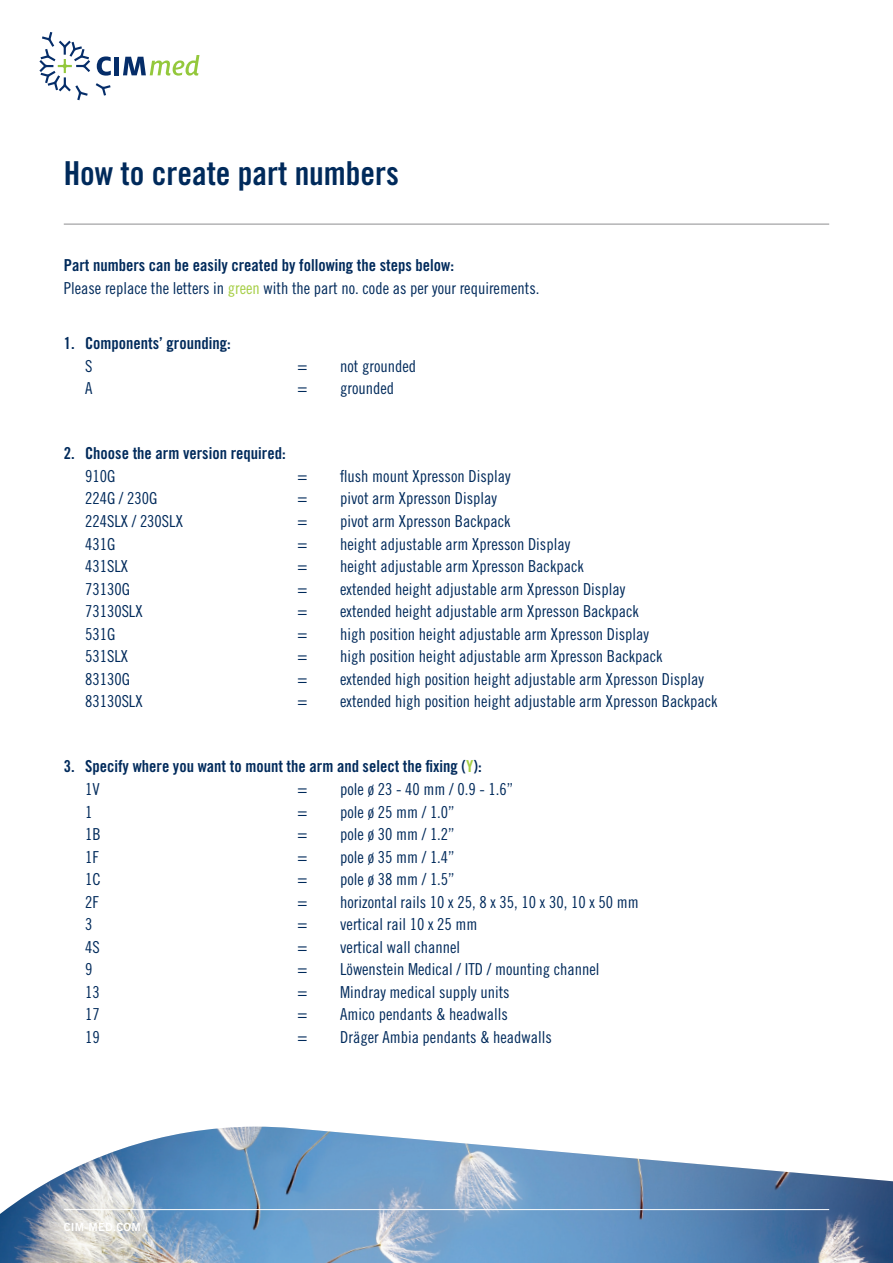
<style>
.page{position:relative;width:893px;height:1263px;background:#fff}
.page>*{position:absolute;margin:0;border:0;box-sizing:border-box;transform-origin:0 0}
.t1{font:33px "Trade Gothic LT Std Bd Cn 20";color:#002a5b}
.t2{font:16.5px "Trade Gothic LT Std Cn 18";color:#002a5b}
.t3{font:16.5px "Trade Gothic LT Std Bd Cn 20";color:#002a5b}
.t4{font:11.25px "Trade Gothic LT Std Bd 2";letter-spacing:.02em;color:#fff}
.s1{color:#a5ce44}
</style>
<div class="page">
<svg style="left:96px;top:83px;width:15px;height:13px"></svg>
<svg style="left:97px;top:56px;width:14px;height:20px"></svg>
<div style="left:114px;top:57px;width:5px;height:18px;background:#052d69"></div>
<svg style="left:123px;top:55px;width:76px;height:21px"></svg>
<svg style="left:39px;top:32px;width:51px;height:68px"></svg>
<hr style="left:64px;top:224px;width:765px;height:1px;background:#8e8e8f">
<img style="left:0;top:1127px;width:893px;height:136px">
<hr style="left:64px;top:1209px;width:765px;height:1px;background:#fff">
<h1 class="t1" style="left:64px;top:154px;width:337px">How to create part numbers</h1>
<p class="t3" style="left:64px;top:255px;width:392px">Part numbers can be easily created by following the steps below:</p>
<p class="t2" style="left:64px;top:278px;width:477px">Please replace the letters in <span class="s1">green</span> with the part no. code as per your requirements.</p>
<p class="t3" style="left:64px;top:333px;width:168px">1. Components’ grounding:</p>
<p class="t2" style="left:85px;top:356px;width:9px">S</p>
<p class="t2" style="left:298px;top:356px;width:11px">=</p>
<p class="t2" style="left:340px;top:356px;width:78px">not grounded</p>
<p class="t2" style="left:85px;top:378px;width:9px">A</p>
<p class="t2" style="left:298px;top:378px;width:11px">=</p>
<p class="t2" style="left:340px;top:378px;width:56px">grounded</p>
<p class="t3" style="left:64px;top:444px;width:223px">2. Choose the arm version required:</p>
<p class="t2" style="left:85px;top:466px;width:32px">910G</p>
<p class="t2" style="left:298px;top:466px;width:11px">=</p>
<p class="t2" style="left:340px;top:466px;width:172px">flush mount Xpresson Display</p>
<p class="t2" style="left:85px;top:489px;width:74px">224G / 230G</p>
<p class="t2" style="left:298px;top:489px;width:11px">=</p>
<p class="t2" style="left:340px;top:489px;width:158px">pivot arm Xpresson Display</p>
<p class="t2" style="left:85px;top:511px;width:100px">224SLX / 230SLX</p>
<p class="t2" style="left:298px;top:511px;width:11px">=</p>
<p class="t2" style="left:340px;top:511px;width:172px">pivot arm Xpresson Backpack</p>
<p class="t2" style="left:85px;top:534px;width:32px">431G</p>
<p class="t2" style="left:298px;top:534px;width:11px">=</p>
<p class="t2" style="left:340px;top:534px;width:231px">height adjustable arm Xpresson Display</p>
<p class="t2" style="left:85px;top:556px;width:45px">431SLX</p>
<p class="t2" style="left:298px;top:556px;width:11px">=</p>
<p class="t2" style="left:340px;top:556px;width:245px">height adjustable arm Xpresson Backpack</p>
<p class="t2" style="left:85px;top:579px;width:46px">73130G</p>
<p class="t2" style="left:298px;top:579px;width:11px">=</p>
<p class="t2" style="left:340px;top:579px;width:286px">extended height adjustable arm Xpresson Display</p>
<p class="t2" style="left:85px;top:601px;width:59px">73130SLX</p>
<p class="t2" style="left:298px;top:601px;width:11px">=</p>
<p class="t2" style="left:340px;top:601px;width:300px">extended height adjustable arm Xpresson Backpack</p>
<p class="t2" style="left:85px;top:624px;width:32px">531G</p>
<p class="t2" style="left:298px;top:624px;width:11px">=</p>
<p class="t2" style="left:340px;top:624px;width:310px">high position height adjustable arm Xpresson Display</p>
<p class="t2" style="left:85px;top:646px;width:45px">531SLX</p>
<p class="t2" style="left:298px;top:646px;width:11px">=</p>
<p class="t2" style="left:340px;top:646px;width:324px">high position height adjustable arm Xpresson Backpack</p>
<p class="t2" style="left:85px;top:669px;width:46px">83130G</p>
<p class="t2" style="left:298px;top:669px;width:11px">=</p>
<p class="t2" style="left:340px;top:669px;width:365px">extended high position height adjustable arm Xpresson Display</p>
<p class="t2" style="left:85px;top:691px;width:59px">83130SLX</p>
<p class="t2" style="left:298px;top:691px;width:11px">=</p>
<p class="t2" style="left:340px;top:691px;width:379px">extended high position height adjustable arm Xpresson Backpack</p>
<p class="t3" style="left:64px;top:756px;width:419px">3. Specify where you want to mount the arm and select the fixing (<span class="s1">Y</span>):</p>
<p class="t2" style="left:85px;top:779px;width:16px">1V</p>
<p class="t2" style="left:298px;top:779px;width:11px">=</p>
<p class="t2" style="left:340px;top:779px;width:175px">pole ø 23 - 40 mm / 0.9 - 1.6”</p>
<p class="t2" style="left:85px;top:802px;width:9px">1</p>
<p class="t2" style="left:298px;top:802px;width:11px">=</p>
<p class="t2" style="left:340px;top:802px;width:116px">pole ø 25 mm / 1.0”</p>
<p class="t2" style="left:85px;top:824px;width:17px">1B</p>
<p class="t2" style="left:298px;top:824px;width:11px">=</p>
<p class="t2" style="left:340px;top:824px;width:116px">pole ø 30 mm / 1.2”</p>
<p class="t2" style="left:85px;top:847px;width:15px">1F</p>
<p class="t2" style="left:298px;top:847px;width:11px">=</p>
<p class="t2" style="left:340px;top:847px;width:116px">pole ø 35 mm / 1.4”</p>
<p class="t2" style="left:85px;top:869px;width:17px">1C</p>
<p class="t2" style="left:298px;top:869px;width:11px">=</p>
<p class="t2" style="left:340px;top:869px;width:116px">pole ø 38 mm / 1.5”</p>
<p class="t2" style="left:85px;top:892px;width:15px">2F</p>
<p class="t2" style="left:298px;top:892px;width:11px">=</p>
<p class="t2" style="left:340px;top:892px;width:300px">horizontal rails 10 x 25, 8 x 35, 10 x 30, 10 x 50 mm</p>
<p class="t2" style="left:85px;top:914px;width:9px">3</p>
<p class="t2" style="left:298px;top:914px;width:11px">=</p>
<p class="t2" style="left:340px;top:914px;width:139px">vertical rail 10 x 25 mm</p>
<p class="t2" style="left:85px;top:937px;width:16px">4S</p>
<p class="t2" style="left:298px;top:937px;width:11px">=</p>
<p class="t2" style="left:340px;top:937px;width:122px">vertical wall channel</p>
<p class="t2" style="left:85px;top:959px;width:9px">9</p>
<p class="t2" style="left:298px;top:959px;width:11px">=</p>
<p class="t2" style="left:340px;top:959px;width:261px">Löwenstein Medical / ITD / mounting channel</p>
<p class="t2" style="left:85px;top:982px;width:16px">13</p>
<p class="t2" style="left:298px;top:982px;width:11px">=</p>
<p class="t2" style="left:340px;top:982px;width:171px">Mindray medical supply units</p>
<p class="t2" style="left:85px;top:1004px;width:16px">17</p>
<p class="t2" style="left:298px;top:1004px;width:11px">=</p>
<p class="t2" style="left:340px;top:1004px;width:169px">Amico pendants &amp; headwalls</p>
<p class="t2" style="left:85px;top:1027px;width:16px">19</p>
<p class="t2" style="left:298px;top:1027px;width:11px">=</p>
<p class="t2" style="left:340px;top:1027px;width:213px">Dräger Ambia pendants &amp; headwalls</p>
<p class="t4" style="left:64px;top:1220px;width:78px">CIM-MED.COM</p>
</div>
